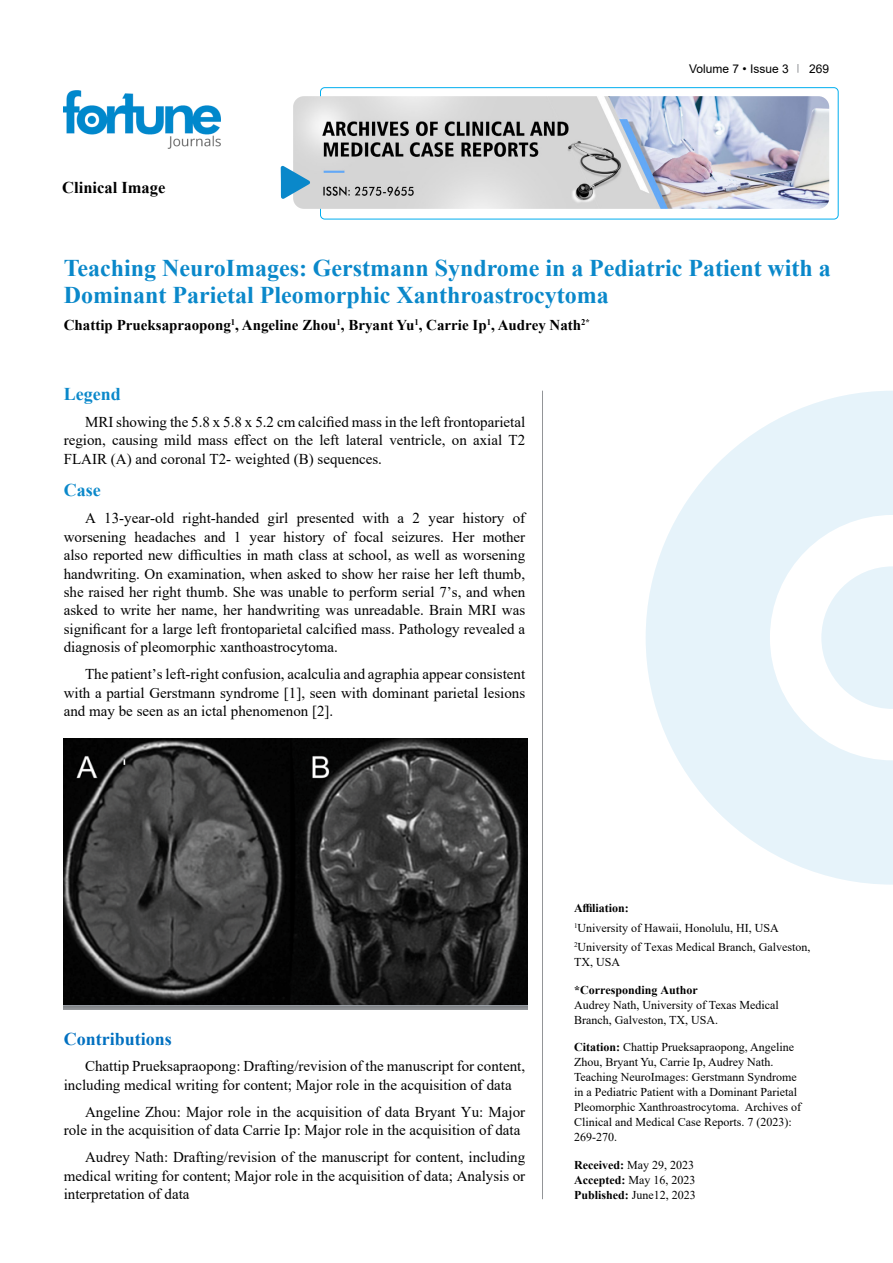
<style>
.page{position:relative;width:893px;height:1263px;background:#fff}
.page>*{position:absolute;margin:0;border:0;box-sizing:border-box;transform-origin:0 0}
.t1{font:700 24px/27px "Times New Roman";color:#0a88ca}
.t2{font:700 18px "Times New Roman";color:#0070c0}
.t3{font:700 18px "Times New Roman";color:#0a88ca}
.t4{font:700 16.5px "Times New Roman";color:#000}
.t5{font:15px/18.5px "Times New Roman";color:#000;text-align:justify}
.t6{font:700 15px "Times New Roman";color:#000}
.t7{font:12px/15px "Times New Roman";color:#000}
.t8{font:700 12px "Times New Roman";color:#000}
.t9{font:12px "Arial";color:#000}
.s1{font-weight:700}
</style>
<div class="page">
<div style="left:320px;top:87px;width:518px;height:132px;border:1px solid #00aeef;border-radius:4px"></div>
<img style="left:64px;top:90px;width:157px;height:59px">
<img style="left:293px;top:96px;width:536px;height:113px">
<svg style="left:281px;top:166px;width:29px;height:33px"></svg>
<svg style="left:646px;top:391px;width:247px;height:494px;fill:#e6f3fa"></svg>
<svg style="left:821px;top:566px;width:72px;height:143px"></svg>
<hr style="left:542px;top:391px;width:1px;height:808px;background:#939598">
<img style="left:64px;top:739px;width:463px;height:270px">
<p class="t4" style="left:62px;top:175px;width:105px">Clinical Image</p>
<p class="t9" style="left:689px;top:60px;width:101px">Volume 7 • Issue 3</p>
<p class="t9" style="left:809px;top:60px;width:22px">269</p>
<h1 class="t1" style="left:64px;top:254px;width:768px">Teaching NeuroImages: Gerstmann Syndrome in a Pediatric Patient with a<br>Dominant Parietal Pleomorphic Xanthroastrocytoma</h1>
<p class="t6" style="left:64px;top:314px;width:528px">Chattip Prueksapraopong<sup>1</sup>, Angeline Zhou<sup>1</sup>, Bryant Yu<sup>1</sup>, Carrie Ip<sup>1</sup>, Audrey Nath<sup>2*</sup></p>
<p class="t3" style="left:64px;top:381px;width:59px">Legend</p>
<p class="t5" style="left:64px;top:412px;width:463px;text-indent:21px">MRI showing the 5.8 x 5.8 x 5.2 cm calcified mass in the left frontoparietal region, causing mild mass effect on the left lateral ventricle, on axial T2<br>FLAIR (A) and coronal T2- weighted (B) sequences.</p>
<p class="t3" style="left:64px;top:477px;width:38px">Case</p>
<p class="t5" style="left:64px;top:508px;width:463px;text-indent:21px">A 13-year-old right-handed girl presented with a 2 year history of worsening headaches and 1 year history of focal seizures. Her mother also reported new difficulties in math class at school, as well as worsening handwriting. On examination, when asked to show her raise her left thumb, she raised her right thumb. She was unable to perform serial 7’s, and when asked to write her name, her handwriting was unreadable. Brain MRI was significant for a large left frontoparietal calcified mass. Pathology revealed a diagnosis of pleomorphic xanthoastrocytoma.</p>
<p class="t5" style="left:64px;top:665px;width:463px;text-indent:21px">The patient’s left-right confusion, acalculia and agraphia appear consistent with a partial Gerstmann syndrome [1], seen with dominant parietal lesions and may be seen as an ictal phenomenon [2].</p>
<p class="t2" style="left:64px;top:1025px;width:110px">Contributions</p>
<p class="t5" style="left:64px;top:1057px;width:463px;text-indent:21px">Chattip Prueksapraopong: Drafting/revision of the manuscript for content, including medical writing for content; Major role in the acquisition of data</p>
<p class="t5" style="left:64px;top:1102px;width:463px;text-indent:21px">Angeline Zhou: Major role in the acquisition of data Bryant Yu: Major role in the acquisition of data Carrie Ip: Major role in the acquisition of data</p>
<p class="t5" style="left:64px;top:1147px;width:463px;text-indent:21px">Audrey Nath: Drafting/revision of the manuscript for content, including medical writing for content; Major role in the acquisition of data; Analysis or interpretation of data</p>
<p class="t7" style="left:574px;top:898px;width:238px;line-height:19.2px"><span class="s1">Affiliation:<br></span><sup>1</sup>University of Hawaii, Honolulu, HI, USA<br><sup>2</sup>University of Texas Medical Branch, Galveston,</p>
<p class="t7" style="left:574px;top:954px;width:47px">TX, USA</p>
<p class="t8" style="left:574px;top:981px;width:125px">*Corresponding Author</p>
<p class="t7" style="left:574px;top:997px;width:206px">Audrey Nath, University of Texas Medical<br>Branch, Galveston, TX, USA.</p>
<p class="t7" style="left:574px;top:1039px;width:228px"><span class="s1">Citation:</span> Chattip Prueksapraopong, Angeline Zhou, Bryant Yu, Carrie Ip, Audrey Nath.<br>Teaching NeuroImages: Gerstmann Syndrome in a Pediatric Patient with a Dominant Parietal Pleomorphic Xanthroastrocytoma. Archives of Clinical and Medical Case Reports. 7 (2023):<br>269-270.</p>
<p class="t7" style="left:574px;top:1157px;width:123px"><span class="s1">Received:</span> May 29, 2023<br><span class="s1">Accepted:</span> May 16, 2023<br><span class="s1">Published:</span> June12, 2023</p>
</div>
